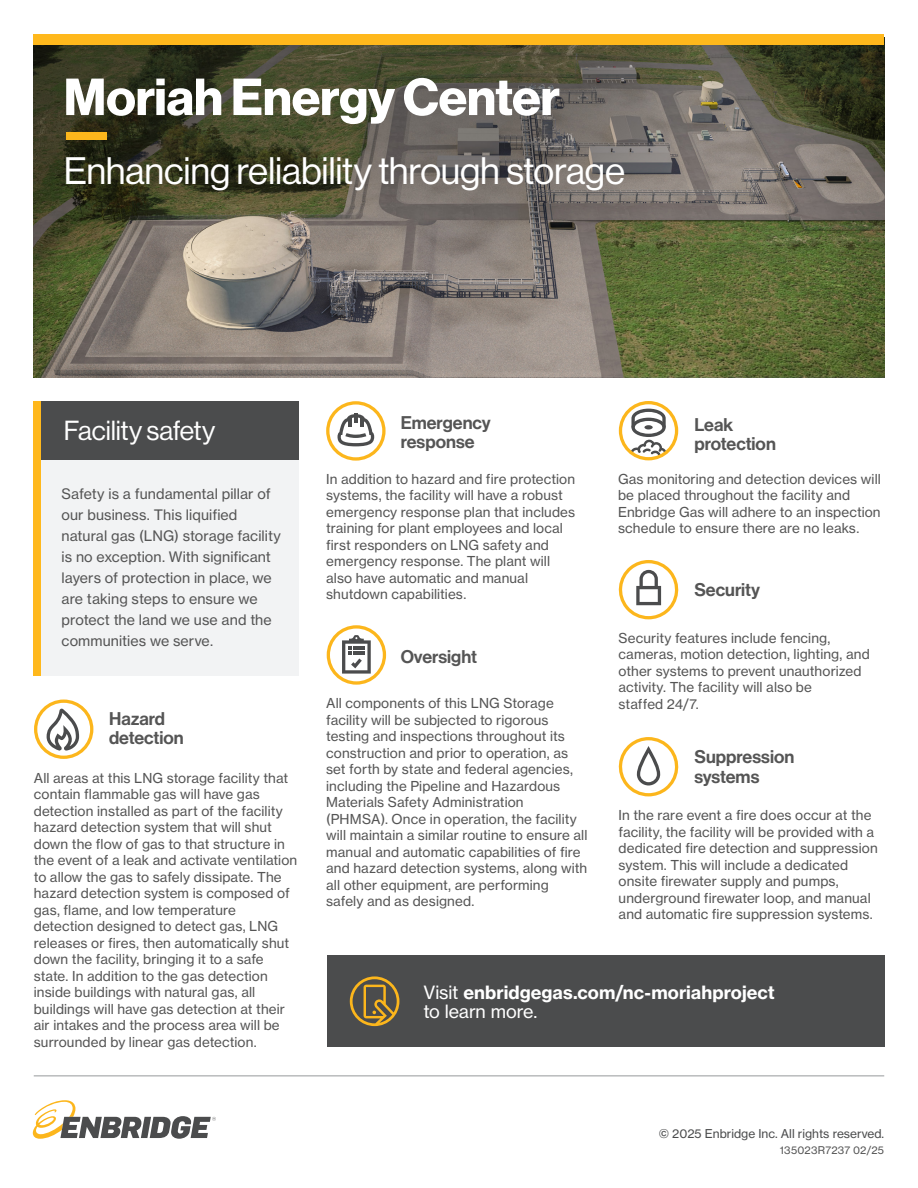
<style>
.page{position:relative;width:918px;height:1188px;background:#fff}
.page>*{position:absolute;margin:0;border:0;box-sizing:border-box;transform-origin:0 0}
.t1{font:51px "N Haas Grotesk DS Std 75 Bd";letter-spacing:-.005em;color:#fff}
.t2{font:51px "N Haas Grotesk DS Std 75 Bd";color:#fcb61c}
.t3{font:37.5px "N Haas Grotesk DS Std 55 Rg";letter-spacing:-.005em;color:#fff}
.t4{font:27px "N Haas Grotesk DS Std 55 Rg";letter-spacing:-.01em;color:#fff}
.t5{font:18px/19.5px "N Haas Grotesk DS Std 65 Md";color:#555}
.t6{font:18px "N Haas Grotesk TX Std 75 Bd";letter-spacing:.005em;color:#fff}
.t7{font:18px "N Haas Grotesk TX Std 55 Rg";letter-spacing:-.005em;color:#fff}
.t8{font:14.25px/21px "N Haas Grotesk TX Std 55 Rg";letter-spacing:.005em;color:#555}
.t9{font:13.5px/16.5px "N Haas Grotesk TX Std 55 Rg";letter-spacing:.01em;color:#555}
.t10{font:12px "N Haas Grotesk TX Std 55 Rg";color:#4b4c4d}
.t11{font:10.5px "N Haas Grotesk TX Std 55 Rg";letter-spacing:.02em;color:#555}
.s1{font-family:"N Haas Grotesk TX Std 55 Rg"}
</style>
<div class="page">
<div style="left:34px;top:405px;width:265px;height:271px;background:#f2f3f4"></div>
<div style="left:34px;top:401px;width:265px;height:59px;background:#4b4c4d"></div>
<img style="left:34px;top:45px;width:850px;height:333px">
<svg style="left:34px;top:700px;width:59px;height:59px"></svg>
<svg style="left:619px;top:401px;width:59px;height:59px"></svg>
<svg style="left:619px;top:560px;width:59px;height:59px"></svg>
<svg style="left:619px;top:737px;width:59px;height:59px"></svg>
<svg style="left:326px;top:401px;width:60px;height:60px"></svg>
<svg style="left:33px;top:1100px;width:183px;height:39px"></svg>
<hr style="left:34px;top:1076px;width:850px;height:1px;background:#97999b">
<div style="left:34px;top:401px;width:7px;height:275px;background:#ffb81c"></div>
<div style="left:34px;top:34px;width:850px;height:11px;background:#ffb81c"></div>
<div style="left:327px;top:956px;width:558px;height:91px;background:#4b4c4d"></div>
<svg style="left:350px;top:976px;width:49px;height:50px"></svg>
<svg style="left:327px;top:625px;width:59px;height:60px"></svg>
<h1 class="t1" style="left:64px;top:67px;width:498px">Moriah Energy Center</h1>
<h2 class="t3" style="left:64px;top:150px;width:563px">Enhancing reliability through storage</h2>
<h1 class="t2" style="left:61px;top:101px;width:52px">—</h1>
<h3 class="t4" style="left:64px;top:415px;width:153px">Facility safety</h3>
<p class="t8" style="left:62px;top:483px;width:221px">Safety is a fundamental pillar of our business. This liquified natural gas (LNG) storage facility is no exception. With significant layers of protection in place, we are taking steps to ensure we protect the land we use and the communities we serve.</p>
<h3 class="t5" style="left:109px;top:709px;width:76px">Hazard detection</h3>
<p class="t9" style="left:34px;top:769px;width:265px">All areas at this LNG storage facility that contain flammable gas will have gas detection installed as part of the facility hazard detection system that will shut down the flow of gas to that structure in the event of a leak and activate ventilation to allow the gas to safely dissipate. The hazard detection system is composed of gas, flame, and low temperature detection designed to detect gas, LNG releases or fires, then automatically shut down the facility, bringing it to a safe state. In addition to the gas detection inside buildings with natural gas, all buildings will have gas detection at their air intakes and the process area will be surrounded by linear gas detection.</p>
<h3 class="t5" style="left:401px;top:413px;width:92px">Emergency response</h3>
<h3 class="t5" style="left:694px;top:415px;width:83px">Leak protection</h3>
<p class="t9" style="left:326px;top:471px;width:251px">In addition to hazard and fire protection systems, the facility will have a robust emergency response plan that includes training for plant employees and local first responders on LNG safety and emergency response. The plant will also have automatic and manual shutdown capabilities.</p>
<p class="t9" style="left:618px;top:471px;width:264px">Gas monitoring and detection devices will be placed throughout the facility and Enbridge Gas will adhere to an inspection schedule to ensure there are no leaks.</p>
<p class="t9" style="left:619px;top:630px;width:253px">Security features include fencing, cameras, motion detection, lighting, and other systems to prevent unauthorized activity. The facility will also be<br>staffed 24/7.</p>
<h3 class="t5" style="left:694px;top:580px;width:67px">Security</h3>
<h3 class="t5" style="left:401px;top:647px;width:78px">Oversight</h3>
<p class="t9" style="left:326px;top:695px;width:263px">All components of this LNG Storage facility will be subjected to rigorous testing and inspections throughout its construction and prior to operation, as set forth by state and federal agencies, including the Pipeline and Hazardous Materials Safety Administration (PHMSA). Once in operation, the facility will maintain a similar routine to ensure all manual and automatic capabilities of fire and hazard detection systems, along with all other equipment, are performing safely and as designed.</p>
<h3 class="t5" style="left:694px;top:747px;width:101px">Suppression systems</h3>
<p class="t9" style="left:619px;top:807px;width:261px">In the rare event a fire does occur at the facility, the facility will be provided with a dedicated fire detection and suppression system. This will include a dedicated onsite firewater supply and pumps, underground firewater loop, and manual and automatic fire suppression systems.</p>
<h3 class="t6" style="left:423px;top:981px;width:353px"><span class="s1">Visit</span> enbridgegas.com/nc-moriahproject</h3>
<h3 class="t7" style="left:423px;top:1001px;width:116px">to learn more.</h3>
<p class="t10" style="left:659px;top:1127px;width:227px">© 2025 Enbridge Inc. All rights reserved.</p>
<p class="t11" style="left:780px;top:1144px;width:106px">135023R7237 02/25</p>
</div>
